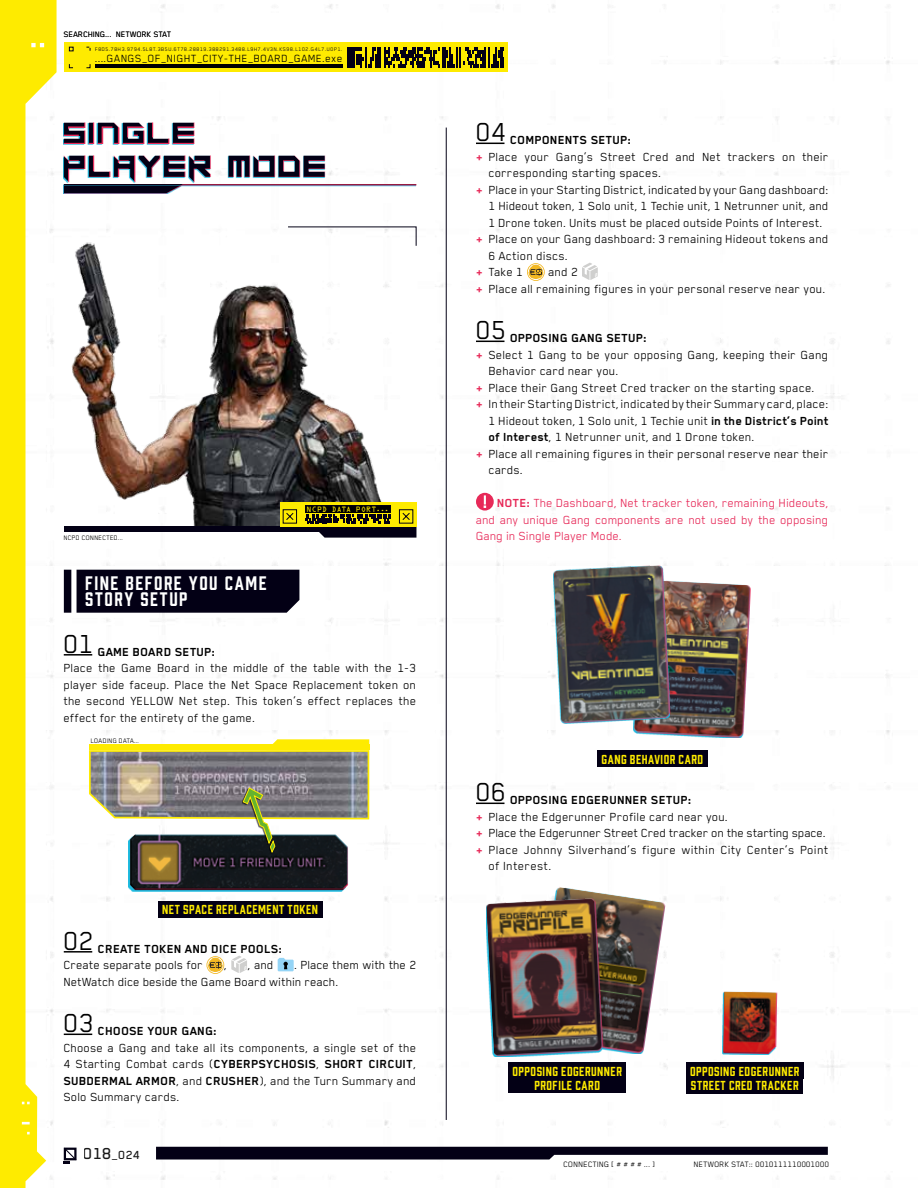
<style>
.page{position:relative;width:918px;height:1188px;background:#fff}
.page>*{position:absolute;margin:0;border:0;box-sizing:border-box;transform-origin:0 0}
.t1{font:30px "Blender Pro";letter-spacing:.01em;color:#000}
.t2{font:27px/33px "Motor Block";letter-spacing:.03em;color:#030015}
.t3{font:18px/16.5px "Prohibition";letter-spacing:.085em;color:#fff}
.t4{font:13.5px/16.5px "Blender Pro";letter-spacing:.01em;color:#000;text-align:justify}
.t5{font:13.5px/16.5px "Blender Pro";color:#e72958;text-align:justify}
.t6{font:700 13.5px "Blender Pro";letter-spacing:.01em;color:#000}
.t7{font:13.5px "Blender Pro";letter-spacing:-.01em;color:#000}
.t8{font:500 13.5px "Blender Pro";color:#000}
.t9{font:12px/14.4px "Prohibition";letter-spacing:.045em;color:#feeb00;text-align:center}
.t10{font:12px "Blender Pro";letter-spacing:.03em;color:#000}
.t11{font:9px "Blender Pro";letter-spacing:.01em;color:#000}
.t12{font:7.5px "Blender Pro";letter-spacing:.01em;color:#000}
.t13{font:6.9px "OCRA Std";letter-spacing:.02em;color:#feeb00}
.t14{font:6px "Blender Pro";letter-spacing:.08em;color:#030015}
.s1{font-weight:700}
.s2{font-size:18.3px}
.s3{font-weight:700;color:#e72958}
</style>
<div class="page">
<img style="left:63px;top:4px;width:827px;height:1176px">
<svg style="left:0;top:0;width:57px;height:1188px;fill:#feeb00"></svg>
<div style="left:64px;top:43px;width:444px;height:29px;background:#feeb00"></div>
<svg style="left:63px;top:1147px;width:15px;height:17px"></svg>
<hr style="left:95px;top:64px;width:247px;height:4px;background:#000">
<svg style="left:69px;top:47px;width:4px;height:4px"></svg>
<hr style="left:446px;top:128px;width:1px;height:992px;background:#030015">
<svg style="left:156px;top:1147px;width:672px;height:13px"></svg>
<img style="left:553px;top:563px;width:199px;height:177px">
<img style="left:485px;top:886px;width:182px;height:172px">
<img style="left:722px;top:990px;width:57px;height:64px">
<img style="left:18px;top:180px;width:374px;height:347px">
<div style="left:64px;top:527px;width:324px;height:5px;background:#030015"></div>
<div style="left:280px;top:503px;width:136px;height:24px;background:#feeb00"></div>
<div style="left:306px;top:505px;width:85px;height:7px;background:#030015"></div>
<div style="left:307px;top:506px;width:83px;height:6px;background:#000"></div>
<svg style="left:282px;top:509px;width:15px;height:15px"></svg>
<svg style="left:306px;top:509px;width:110px;height:29px"></svg>
<svg style="left:287px;top:226px;width:130px;height:20px"></svg>
<div style="left:122px;top:826px;width:236px;height:76px;background:#fff"></div>
<div style="left:128px;top:834px;width:221px;height:58px;background:#000;opacity:.75"></div>
<div style="left:269px;top:841px;width:5px;height:13px;background:#101619"></div>
<svg style="left:87px;top:739px;width:283px;height:114px"></svg>
<div style="left:347px;top:47px;width:8px;height:21px;background:#030015"></div>
<svg style="left:355px;top:47px;width:148px;height:21px"></svg>
<svg style="left:63px;top:116px;width:356px;height:88px"></svg>
<svg style="left:62px;top:184px;width:355px;height:12px"></svg>
<div style="left:77px;top:570px;width:222px;height:43px;background:#030015"></div>
<div style="left:64px;top:570px;width:7px;height:43px;background:#030015"></div>
<svg style="left:527px;top:263px;width:18px;height:18px"></svg>
<svg style="left:582px;top:263px;width:16px;height:17px"></svg>
<svg style="left:476px;top:493px;width:18px;height:18px"></svg>
<svg style="left:484px;top:495px;width:2px;height:13px"></svg>
<svg style="left:64px;top:1034px;width:28px;height:1px"></svg>
<svg style="left:476px;top:143px;width:28px;height:1px"></svg>
<hr style="left:64px;top:951px;width:28px;height:2px;background:#000">
<hr style="left:64px;top:654px;width:28px;height:2px;background:#000">
<svg style="left:476px;top:803px;width:28px;height:1px"></svg>
<svg style="left:476px;top:341px;width:28px;height:1px"></svg>
<div style="left:597px;top:750px;width:111px;height:17px;background:#030015"></div>
<div style="left:508px;top:1062px;width:118px;height:31px;background:#030015"></div>
<svg style="left:206px;top:956px;width:18px;height:18px"></svg>
<svg style="left:231px;top:956px;width:16px;height:17px"></svg>
<svg style="left:278px;top:958px;width:16px;height:13px"></svg>
<div style="left:686px;top:1063px;width:118px;height:16px;background:#030015"></div>
<div style="left:687px;top:1077px;width:116px;height:16px;background:#030015"></div>
<div style="left:158px;top:901px;width:164px;height:16px;background:#030015"></div>
<p class="t11" style="left:64px;top:30px;width:109px">SEARCHING... NETWORK STAT</p>
<p class="t14" style="left:95px;top:46px;width:249px">F8D5.78H3.9794.5L8T.3B5U.6T78.28819.388291.3488.L9H7.4V3N.KS98.L102.G4L7.U0P1.</p>
<p class="t10" style="left:95px;top:51px;width:249px">....GANGS_OF_NIGHT_CITY-THE_BOARD_GAME.exe</p>
<h2 class="t2" style="left:64px;top:117px;width:266px">SINGLE<br>PLAYER MODE</h2>
<p class="t12" style="left:64px;top:533px;width:61px">NCPD CONNECTED...</p>
<p class="t13" style="left:307px;top:506px;width:84px">NCPD DATA PORT...</p>
<h3 class="t3" style="left:85px;top:573px;width:183px">FINE BEFORE YOU CAME<br>STORY SETUP</h3>
<h1 class="t1" style="left:64px;top:627px;width:32px">01</h1>
<p class="t6" style="left:98px;top:644px;width:119px">GAME BOARD SETUP:</p>
<p class="t4" style="left:64px;top:659px;width:354px">Place the Game Board in the middle of the table with the 1-3 player side faceup. Place the Net Space Replacement token on the second YELLOW Net step. This token’s effect replaces the effect for the entirety of the game.</p>
<p class="t12" style="left:91px;top:736px;width:50px">LOADING DATA...</p>
<p class="t9" style="left:162px;top:902px;width:157px">NET SPACE REPLACEMENT TOKEN</p>
<h1 class="t1" style="left:64px;top:924px;width:32px">02</h1>
<p class="t6" style="left:98px;top:941px;width:186px">CREATE TOKEN AND DICE POOLS:</p>
<p class="t4" style="left:64px;top:956px;width:141px">Create separate pools for</p>
<p class="t4" style="left:224px;top:956px;width:5px">,</p>
<p class="t4" style="left:248px;top:956px;width:27px">, and</p>
<p class="t4" style="left:64px;top:956px;width:354px;text-indent:231px">. Place them with the 2<br>NetWatch dice beside the Game Board within reach.</p>
<h1 class="t1" style="left:64px;top:1007px;width:32px">03</h1>
<p class="t6" style="left:98px;top:1024px;width:121px">CHOOSE YOUR GANG:</p>
<p class="t4" style="left:64px;top:1039px;width:354px">Choose a Gang and take all its components, a single set of the 4 Starting Combat cards (<span class="s1">CYBERPSYCHOSIS</span>, <span class="s1">SHORT CIRCUIT</span>, <span class="s1">SUBDERMAL ARMOR</span>, and <span class="s1">CRUSHER</span>), and the Turn Summary and Solo Summary cards.</p>
<p class="t8" style="left:84px;top:1148px;width:58px"><span class="s2">018</span>_024</p>
<h1 class="t1" style="left:476px;top:116px;width:32px">04</h1>
<p class="t6" style="left:510px;top:133px;width:123px">COMPONENTS SETUP:</p>
<p class="t4" style="left:476px;top:148px;width:354px"><span class="s3">+</span> Place your Gang’s Street Cred and Net trackers on their</p>
<p class="t4" style="left:489px;top:164px;width:174px">corresponding starting spaces.</p>
<p class="t4" style="left:476px;top:181px;width:354px"><span class="s3">+</span> Place in your Starting District, indicated by your Gang dashboard:</p>
<p class="t4" style="left:489px;top:197px;width:341px">1 Hideout token, 1 Solo unit, 1 Techie unit, 1 Netrunner unit, and</p>
<p class="t4" style="left:489px;top:214px;width:335px">1 Drone token. Units must be placed outside Points of Interest.</p>
<p class="t4" style="left:476px;top:230px;width:354px"><span class="s3">+</span> Place on your Gang dashboard: 3 remaining Hideout tokens and</p>
<p class="t4" style="left:489px;top:247px;width:81px">6 Action discs.</p>
<p class="t4" style="left:476px;top:263px;width:49px"><span class="s3">+</span> Take 1</p>
<p class="t4" style="left:476px;top:263px;width:351px;text-indent:72px">and 2<br><span class="s3">+</span> Place all remaining figures in your personal reserve near you.</p>
<h1 class="t1" style="left:476px;top:314px;width:32px">05</h1>
<p class="t6" style="left:510px;top:331px;width:139px">OPPOSING GANG SETUP:</p>
<p class="t4" style="left:476px;top:346px;width:354px"><span class="s3">+</span> Select 1 Gang to be your opposing Gang, keeping their Gang</p>
<p class="t4" style="left:489px;top:362px;width:132px">Behavior card near you.</p>
<p class="t4" style="left:476px;top:379px;width:340px"><span class="s3">+</span> Place their Gang Street Cred tracker on the starting space.</p>
<p class="t4" style="left:476px;top:395px;width:354px"><span class="s3">+</span> In their Starting District, indicated by their Summary card, place:</p>
<p class="t4" style="left:489px;top:412px;width:341px">1 Hideout token, 1 Solo unit, 1 Techie unit <span class="s1">in the District’s Point</span></p>
<p class="t4" style="left:489px;top:428px;width:268px"><span class="s1">of Interest</span>, 1 Netrunner unit, and 1 Drone token.</p>
<p class="t4" style="left:476px;top:445px;width:354px"><span class="s3">+</span> Place all remaining figures in their personal reserve near their</p>
<p class="t4" style="left:489px;top:461px;width:36px">cards.</p>
<p class="t5" style="left:476px;top:494px;width:354px;text-indent:21px"><span class="s1">NOTE:</span> The Dashboard, Net tracker token, remaining Hideouts, and any unique Gang components are not used by the opposing Gang in Single Player Mode.</p>
<p class="t9" style="left:601px;top:751px;width:103px">GANG BEHAVIOR CARD</p>
<h1 class="t1" style="left:476px;top:776px;width:32px">06</h1>
<p class="t6" style="left:510px;top:793px;width:183px">OPPOSING EDGERUNNER SETUP:</p>
<p class="t4" style="left:476px;top:808px;width:254px"><span class="s3">+</span> Place the Edgerunner Profile card near you.</p>
<p class="t7" style="left:476px;top:826px;width:352px"><span class="s3">+</span> Place the Edgerunner Street Cred tracker on the starting space.</p>
<p class="t4" style="left:476px;top:841px;width:354px"><span class="s3">+</span> Place Johnny Silverhand’s figure within City Center’s Point</p>
<p class="t4" style="left:489px;top:857px;width:64px">of Interest.</p>
<p class="t9" style="left:512px;top:1063px;width:111px">OPPOSING EDGERUNNER<br>PROFILE CARD</p>
<p class="t9" style="left:690px;top:1063px;width:111px;text-align:left">OPPOSING EDGERUNNER<br>STREET CRED TRACKER</p>
<p class="t11" style="left:563px;top:1159px;width:94px">CONNECTING [ # # # # ... ]</p>
<p class="t11" style="left:694px;top:1159px;width:137px">NETWORK STAT:: 0010111110001000</p>
</div>
